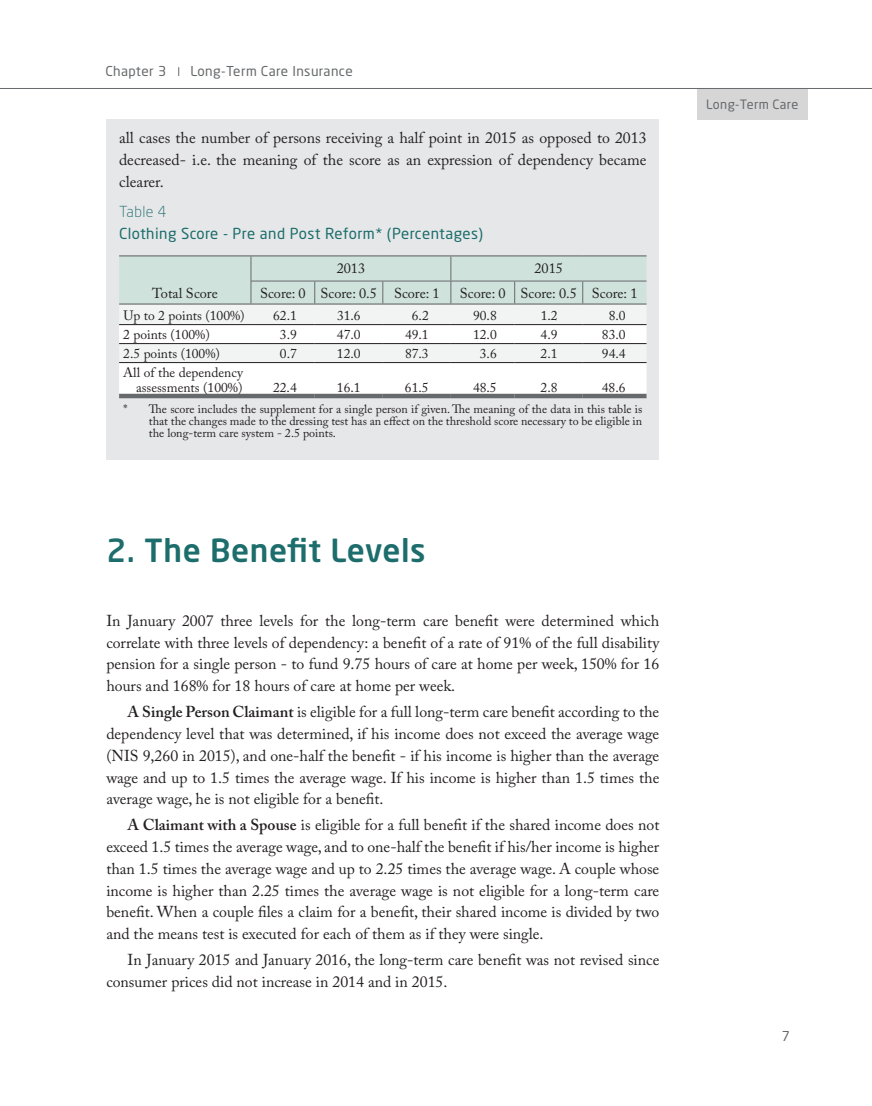
<style>
.page{position:relative;width:872px;height:1106px;background:#fff}
.page>*{position:absolute;margin:0;border:0;box-sizing:border-box;transform-origin:0 0}
.t1{font:500 31.5px "Neo Sans Std";letter-spacing:.02em;color:#1c6d6b}
.t2{font:15.75px/21.8px "Adobe Caslon Pro";color:#231f20;text-align:justify}
.t3{font:15px "Neo Sans Std";letter-spacing:.03em;color:#1c6d6b}
.t4{font:300 15px "Neo Sans Std";letter-spacing:.03em;color:#1c6d6b}
.t5{font:14.25px "Adobe Caslon Pro";color:#231f20}
.t6{font:13.5px/15px "Adobe Caslon Pro";color:#231f20;text-align:right}
.t7{font:13.5px "Neo Sans Std";letter-spacing:.03em;color:#676a6c}
.t8{font:12.75px "Neo Sans Std";letter-spacing:.03em;color:#676a6c}
.t9{font:12px/12px "Adobe Caslon Pro";color:#231f20;text-align:justify}
.s1{font-weight:600}
</style>
<div class="page">
<hr style="left:0;top:88px;width:872px;height:1px;background:#676a6c">
<div style="left:697px;top:89px;width:110px;height:30px;background:#d6d6d7"></div>
<div style="left:106px;top:119px;width:553px;height:340px;background:#e6e7e9"></div>
<hr style="left:251px;top:255px;width:64px;height:1px;background:#676a6c">
<hr style="left:315px;top:255px;width:68px;height:1px;background:#676a6c">
<hr style="left:383px;top:255px;width:68px;height:1px;background:#676a6c">
<hr style="left:451px;top:255px;width:63px;height:1px;background:#676a6c">
<hr style="left:514px;top:255px;width:69px;height:1px;background:#676a6c">
<hr style="left:583px;top:255px;width:63px;height:1px;background:#676a6c">
<hr style="left:119px;top:255px;width:132px;height:1px;background:#676a6c">
<svg style="left:119px;top:256px;width:527px;height:138px"></svg>
<hr style="left:119px;top:303px;width:132px;height:1px;background:#676a6c">
<hr style="left:251px;top:303px;width:64px;height:1px;background:#676a6c">
<hr style="left:315px;top:303px;width:68px;height:1px;background:#676a6c">
<hr style="left:383px;top:303px;width:68px;height:1px;background:#676a6c">
<hr style="left:451px;top:303px;width:63px;height:1px;background:#676a6c">
<hr style="left:514px;top:303px;width:69px;height:1px;background:#676a6c">
<hr style="left:583px;top:303px;width:63px;height:1px;background:#676a6c">
<hr style="left:119px;top:343px;width:132px;height:1px;background:#231f20">
<hr style="left:251px;top:343px;width:64px;height:1px;background:#231f20">
<hr style="left:315px;top:343px;width:68px;height:1px;background:#231f20">
<hr style="left:383px;top:343px;width:68px;height:1px;background:#231f20">
<hr style="left:451px;top:343px;width:63px;height:1px;background:#231f20">
<hr style="left:514px;top:343px;width:69px;height:1px;background:#231f20">
<hr style="left:583px;top:343px;width:63px;height:1px;background:#231f20">
<hr style="left:119px;top:362px;width:132px;height:1px;background:#231f20">
<hr style="left:251px;top:362px;width:64px;height:1px;background:#231f20">
<hr style="left:315px;top:362px;width:68px;height:1px;background:#231f20">
<hr style="left:383px;top:362px;width:68px;height:1px;background:#231f20">
<hr style="left:451px;top:362px;width:63px;height:1px;background:#231f20">
<hr style="left:514px;top:362px;width:69px;height:1px;background:#231f20">
<hr style="left:583px;top:362px;width:63px;height:1px;background:#231f20">
<hr style="left:119px;top:394px;width:132px;height:4px;background:#676a6c">
<hr style="left:251px;top:394px;width:64px;height:4px;background:#676a6c">
<hr style="left:315px;top:394px;width:68px;height:4px;background:#676a6c">
<hr style="left:383px;top:394px;width:68px;height:4px;background:#676a6c">
<hr style="left:451px;top:394px;width:63px;height:4px;background:#676a6c">
<hr style="left:514px;top:394px;width:69px;height:4px;background:#676a6c">
<hr style="left:583px;top:394px;width:63px;height:4px;background:#676a6c">
<hr style="left:119px;top:324px;width:132px;height:1px;background:#231f20">
<hr style="left:251px;top:324px;width:64px;height:1px;background:#231f20">
<hr style="left:315px;top:324px;width:68px;height:1px;background:#231f20">
<hr style="left:383px;top:324px;width:68px;height:1px;background:#231f20">
<hr style="left:451px;top:324px;width:63px;height:1px;background:#231f20">
<hr style="left:514px;top:324px;width:69px;height:1px;background:#231f20">
<hr style="left:583px;top:324px;width:63px;height:1px;background:#231f20">
<p class="t7" style="left:105px;top:63px;width:62px">Chapter 3</p>
<p class="t7" style="left:190px;top:63px;width:164px">Long-Term Care Insurance</p>
<p class="t2" style="left:119px;top:127px;width:529px">all cases the number of persons receiving a half point in 2015 as opposed to 2013 decreased- i.e. the meaning of the score as an expression of dependency became clearer.</p>
<p class="t4" style="left:119px;top:203px;width:49px">Table 4</p>
<p class="t3" style="left:119px;top:224px;width:365px">Clothing Score - Pre and Post Reform* (Percentages)</p>
<p class="t5" style="left:152px;top:284px;width:67px">Total Score</p>
<p class="t5" style="left:337px;top:259px;width:30px">2013</p>
<p class="t5" style="left:534px;top:259px;width:30px">2015</p>
<p class="t5" style="left:260px;top:284px;width:181px">Score: 0 Score: 0.5 Score: 1</p>
<p class="t5" style="left:460px;top:284px;width:179px">Score: 0 Score: 0.5 Score: 1</p>
<p class="t6" style="left:123px;top:308px;width:123px">Up to 2 points (100%)</p>
<p class="t6" style="left:273px;top:308px;width:25px">62.1</p>
<p class="t6" style="left:337px;top:308px;width:25px">31.6</p>
<p class="t6" style="left:412px;top:308px;width:18px">6.2</p>
<p class="t6" style="left:473px;top:308px;width:25px">90.8</p>
<p class="t6" style="left:540px;top:308px;width:18px">1.2</p>
<p class="t6" style="left:608px;top:308px;width:18px">8.0</p>
<p class="t6" style="left:123px;top:327px;width:88px">2 points (100%)</p>
<p class="t6" style="left:280px;top:327px;width:18px">3.9</p>
<p class="t6" style="left:337px;top:327px;width:25px">47.0</p>
<p class="t6" style="left:405px;top:327px;width:25px">49.1</p>
<p class="t6" style="left:473px;top:327px;width:25px">12.0</p>
<p class="t6" style="left:540px;top:327px;width:18px">4.9</p>
<p class="t6" style="left:602px;top:327px;width:25px">83.0</p>
<p class="t6" style="left:123px;top:346px;width:98px">2.5 points (100%)</p>
<p class="t6" style="left:280px;top:346px;width:18px">0.7</p>
<p class="t6" style="left:337px;top:346px;width:25px">12.0</p>
<p class="t6" style="left:405px;top:346px;width:25px">87.3</p>
<p class="t6" style="left:480px;top:346px;width:18px">3.6</p>
<p class="t6" style="left:540px;top:346px;width:18px">2.1</p>
<p class="t6" style="left:602px;top:346px;width:25px">94.4</p>
<p class="t6" style="left:123px;top:364px;width:121px">All of the dependency assessments (100%)</p>
<p class="t6" style="left:273px;top:379px;width:25px">22.4</p>
<p class="t6" style="left:337px;top:379px;width:25px">16.1</p>
<p class="t6" style="left:405px;top:379px;width:25px">61.5</p>
<p class="t6" style="left:473px;top:379px;width:25px">48.5</p>
<p class="t6" style="left:540px;top:379px;width:18px">2.8</p>
<p class="t6" style="left:602px;top:379px;width:25px">48.6</p>
<p class="t9" style="left:149px;top:403px;width:495px;text-indent:-26px">* The score includes the supplement for a single person if given. The meaning of the data in this table is that the changes made to the dressing test has an effect on the threshold score necessary to be eligible in the long-term care system - 2.5 points.</p>
<h1 class="t1" style="left:106px;top:530px;width:321px">2. The Benefit Levels</h1>
<p class="t2" style="left:106px;top:609px;width:554px">In January 2007 three levels for the long-term care benefit were determined which correlate with three levels of dependency: a benefit of a rate of 91% of the full disability pension for a single person - to fund 9.75 hours of care at home per week, 150% for 16 hours and 168% for 18 hours of care at home per week.</p>
<p class="t2" style="left:106px;top:701px;width:554px;text-indent:21px"><span class="s1">A Single Person Claimant</span> is eligible for a full long-term care benefit according to the dependency level that was determined, if his income does not exceed the average wage (NIS 9,260 in 2015), and one-half the benefit - if his income is higher than the average wage and up to 1.5 times the average wage. If his income is higher than 1.5 times the average wage, he is not eligible for a benefit.</p>
<p class="t2" style="left:106px;top:814px;width:554px;text-indent:21px"><span class="s1">A Claimant with a Spouse</span> is eligible for a full benefit if the shared income does not exceed 1.5 times the average wage, and to one-half the benefit if his/her income is higher than 1.5 times the average wage and up to 2.25 times the average wage. A couple whose income is higher than 2.25 times the average wage is not eligible for a long-term care benefit. When a couple files a claim for a benefit, their shared income is divided by two and the means test is executed for each of them as if they were single.</p>
<p class="t2" style="left:106px;top:948px;width:554px;text-indent:21px">In January 2015 and January 2016, the long-term care benefit was not revised since consumer prices did not increase in 2014 and in 2015.</p>
<p class="t8" style="left:706px;top:97px;width:93px">Long-Term Care</p>
<p class="t7" style="left:782px;top:1027px;width:10px">7</p>
</div>
